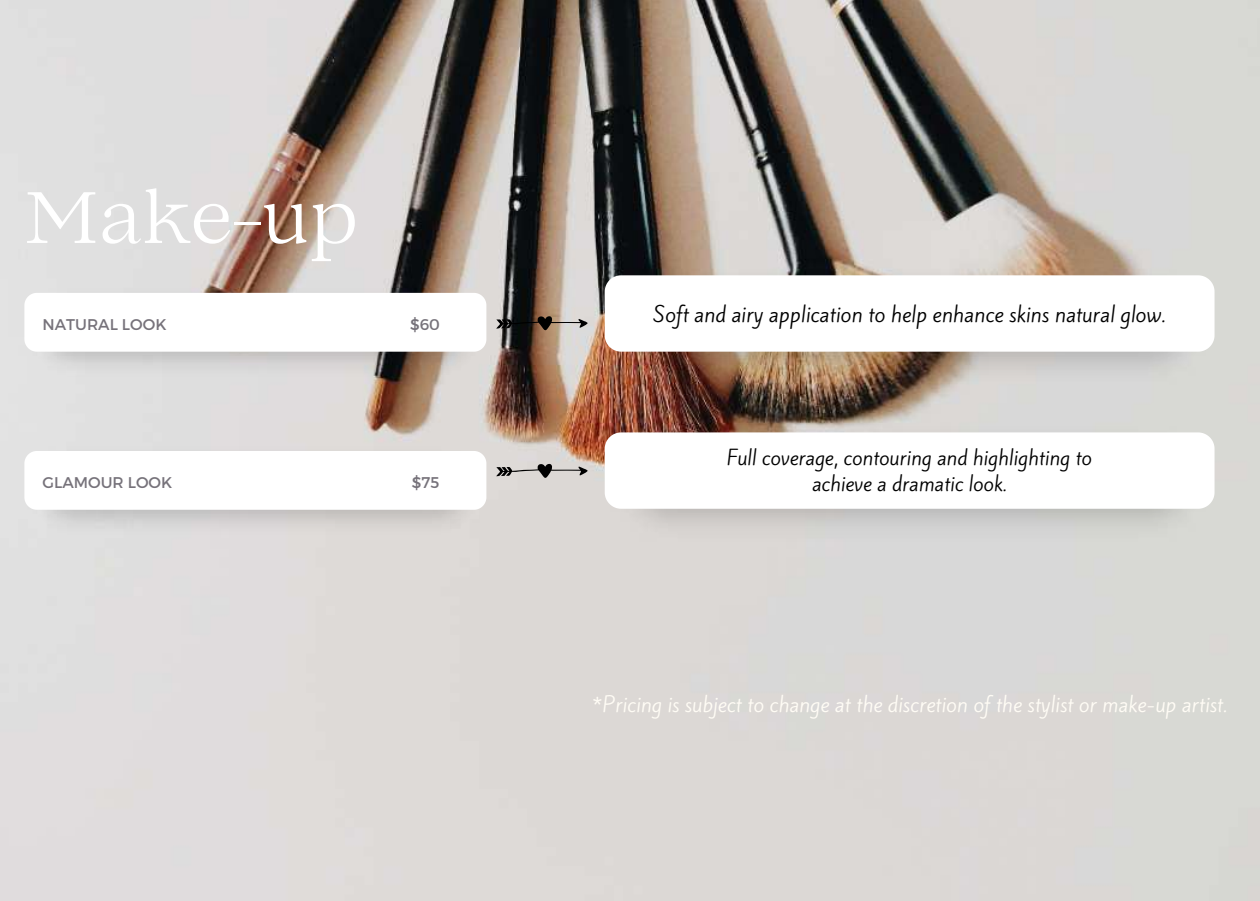
<style>
.page{position:relative;width:1260px;height:901px;background:#fff}
.page>*{position:absolute;margin:0;border:0;box-sizing:border-box;transform-origin:0 0}
.t1{font:72.5px "Lovelace Text";color:#fff}
.t2{font:19.75px "Kite One";color:#000}
.t3{font:19.5px "Kite One";color:#fffcf5}
.t4{font:19px/26.2px "Kite One";color:#000;text-align:center}
.t5{font:15.5px "Montserrat";color:#76727a}
</style>
<div class="page">
<img style="left:0;top:0;width:1260px;height:900px">
<img style="left:610px;top:427px;width:600px;height:114px">
<svg style="left:605px;top:432px;width:610px;height:76px"></svg>
<img style="left:28px;top:446px;width:454px;height:88px">
<svg style="left:24px;top:450px;width:462px;height:59px"></svg>
<img style="left:28px;top:288px;width:454px;height:88px">
<svg style="left:24px;top:293px;width:462px;height:58px"></svg>
<img style="left:610px;top:270px;width:600px;height:114px">
<svg style="left:605px;top:275px;width:610px;height:76px"></svg>
<svg style="left:496px;top:316px;width:92px;height:15px"></svg>
<svg style="left:496px;top:463px;width:92px;height:15px"></svg>
<h1 class="t1" style="left:24px;top:191px;width:336px">Make-up</h1>
<p class="t5" style="left:43px;top:314px;width:125px">NATURAL LOOK</p>
<p class="t5" style="left:410px;top:314px;width:31px">$60</p>
<p class="t5" style="left:43px;top:472px;width:131px">GLAMOUR LOOK</p>
<p class="t5" style="left:412px;top:472px;width:29px">$75</p>
<p class="t2" style="left:653px;top:300px;width:514px">Soft and airy application to help enhance skins natural glow.</p>
<p class="t4" style="left:727px;top:444px;width:366px">Full coverage, contouring and highlighting to achieve a dramatic look.</p>
<p class="t3" style="left:592px;top:690px;width:637px">*Pricing is subject to change at the discretion of the stylist or make-up artist.</p>
</div>
